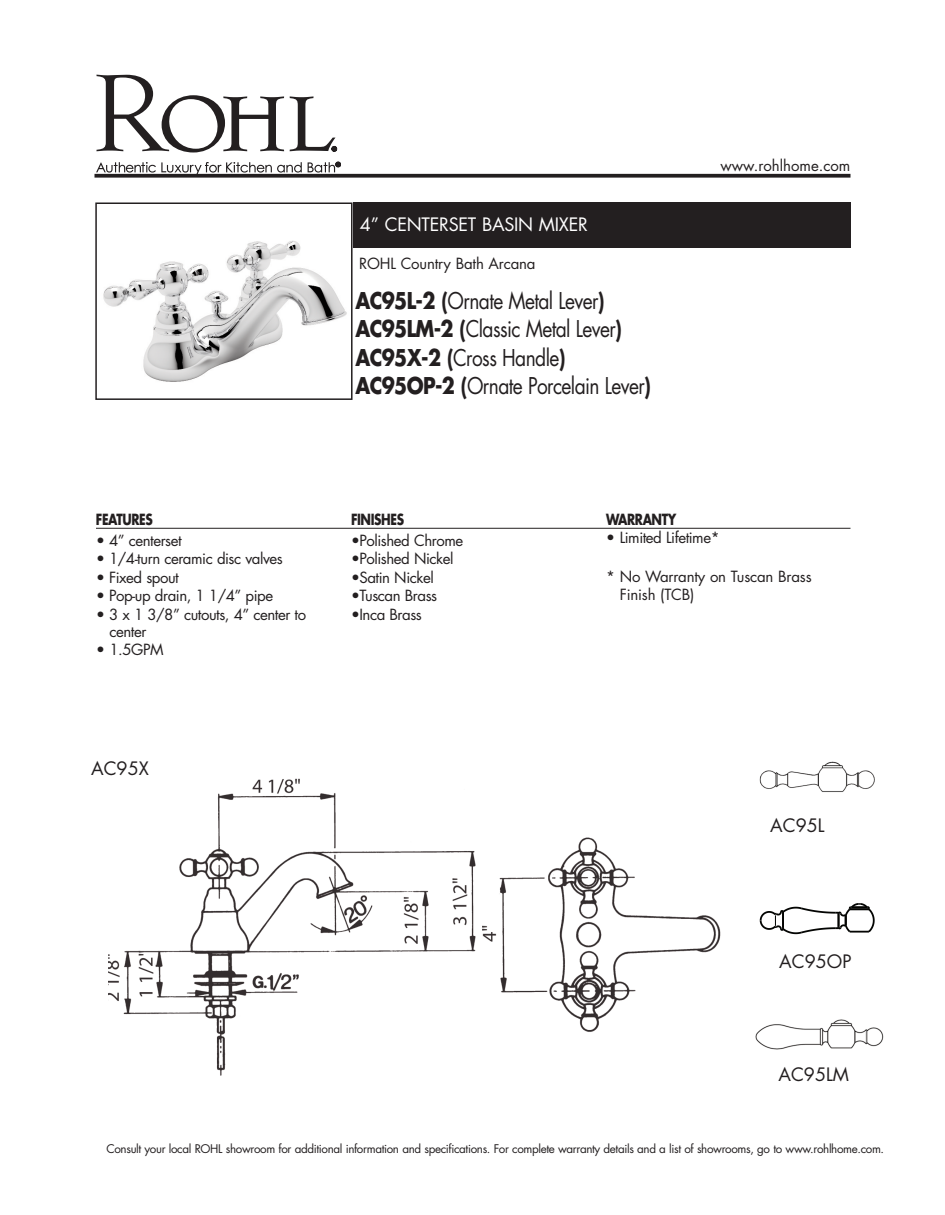
<style>
.page{position:relative;width:945px;height:1215px;background:#fff}
.page>*{position:absolute;margin:0;border:0;box-sizing:border-box;transform-origin:0 0}
.t1{font:22.5px/28.5px "Futura";letter-spacing:-.03em;color:#231f20;scale:.85 1}
.t2{font:18px "Futura";color:#231f20}
.t3{font:18px "Futura";letter-spacing:-.01em;color:#fff}
.t4{font:15px/16.5px "Futura";letter-spacing:-.03em;color:#231f20}
.t5{font:15px/18px "Futura";letter-spacing:-.01em;color:#231f20}
.t6{font:700 15px "Futura";letter-spacing:-.035em;color:#231f20;scale:.8 1}
.t7{font:15px "Futura";color:#231f20}
.t8{font:11.7px "Futura";letter-spacing:-.03em;color:#231f20}
.s1{font-weight:700}
</style>
<div class="page">
<svg style="left:96px;top:75px;width:188px;height:78px"></svg>
<svg style="left:290px;top:96px;width:47px;height:55px"></svg>
<svg style="left:96px;top:162px;width:206px;height:12px"></svg>
<svg style="left:308px;top:162px;width:33px;height:11px"></svg>
<img style="left:103px;top:240px;width:244px;height:142px">
<div style="left:95px;top:202px;width:258px;height:198px;border:2px solid #231f20"></div>
<svg style="left:94px;top:174px;width:756px;height:4px;background:#383435"></svg>
<div style="left:353px;top:202px;width:498px;height:46px;background:#231f20"></div>
<hr style="left:96px;top:528px;width:754px;height:1px;background:#231f20">
<img style="left:108px;top:778px;width:613px;height:298px">
<img style="left:759px;top:761px;width:116px;height:31px">
<img style="left:755px;top:1019px;width:129px;height:31px">
<svg style="left:760px;top:903px;width:115px;height:31px"></svg>
<p class="t6" style="left:96px;top:512px;width:72px">FEATURES</p>
<p class="t4" style="left:96px;top:533px;width:87px">• 4” centerset</p>
<p class="t4" style="left:96px;top:552px;width:188px">• 1/4-turn ceramic disc valves</p>
<p class="t4" style="left:96px;top:570px;width:84px">• Fixed spout</p>
<p class="t4" style="left:96px;top:589px;width:179px">• Pop-up drain, 1 1/4” pipe</p>
<p class="t4" style="left:110px;top:608px;width:198px;text-indent:-14px">• 3 x 1 3/8” cutouts, 4” center to center</p>
<p class="t4" style="left:96px;top:643px;width:69px">• 1.5GPM</p>
<p class="t2" style="left:91px;top:761px;width:59px">AC95X</p>
<p class="t3" style="left:360px;top:216px;width:230px">4” CENTERSET BASIN MIXER</p>
<p class="t5" style="left:359px;top:256px;width:178px">ROHL Country Bath Arcana</p>
<h1 class="t1" style="left:356px;top:288px;width:349px"><span class="s1">AC95L-2 (</span>Ornate Metal Lever<span class="s1">)<br>AC95LM-2 (</span>Classic Metal Lever<span class="s1">)<br>AC95X-2 (</span>Cross Handle<span class="s1">)<br>AC95OP-2 (</span>Ornate Porcelain Lever<span class="s1">)</span></h1>
<p class="t7" style="left:720px;top:159px;width:132px">www.rohlhome.com</p>
<p class="t6" style="left:351px;top:512px;width:68px">FINISHES</p>
<p class="t4" style="left:351px;top:533px;width:114px">•Polished Chrome</p>
<p class="t4" style="left:351px;top:552px;width:104px">•Polished Nickel</p>
<p class="t4" style="left:351px;top:570px;width:84px">•Satin Nickel</p>
<p class="t4" style="left:351px;top:589px;width:88px">•Tuscan Brass</p>
<p class="t4" style="left:351px;top:608px;width:72px">•Inca Brass</p>
<p class="t6" style="left:606px;top:512px;width:89px">WARRANTY</p>
<p class="t4" style="left:606px;top:531px;width:115px">• Limited Lifetime*</p>
<p class="t5" style="left:620px;top:569px;width:193px;text-indent:-14px">* No Warranty on Tuscan Brass<br>Finish (TCB)</p>
<p class="t2" style="left:770px;top:817px;width:56px">AC95L</p>
<p class="t2" style="left:779px;top:953px;width:74px">AC95OP</p>
<p class="t2" style="left:778px;top:1067px;width:72px">AC95LM</p>
<p class="t8" style="left:106px;top:1143px;width:779px">Consult your local ROHL showroom for additional information and specifications. For complete warranty details and a list of showrooms, go to www.rohlhome.com.</p>
</div>
